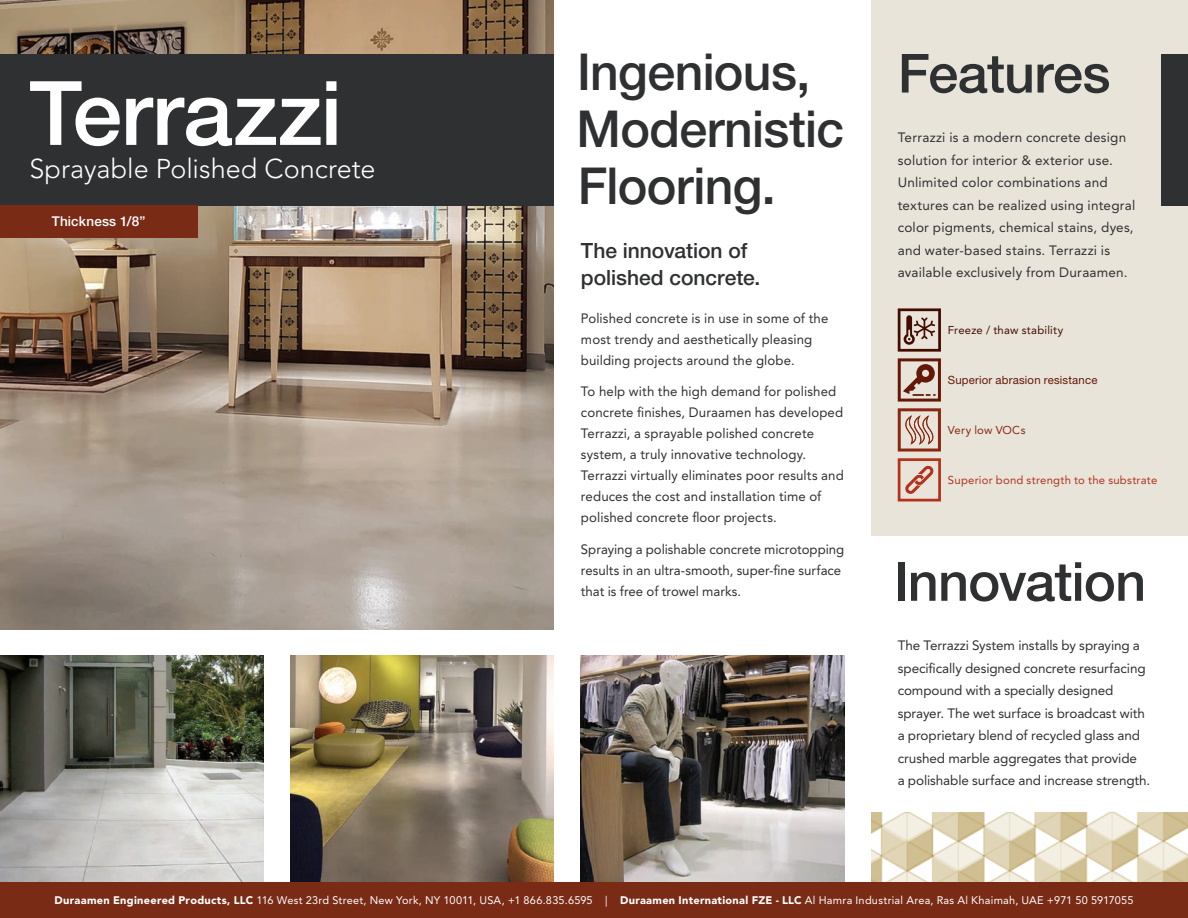
<style>
.page{position:relative;width:1188px;height:918px;background:#fff}
.page>*{position:absolute;margin:0;border:0;box-sizing:border-box;transform-origin:0 0}
.t1{font:500 89.1px "Helvetica Neue LT Std";color:#fff}
.Head{font:500 54px "Helvetica Neue LT Std";letter-spacing:-.015em;color:#2f3032}
.Head-2{font:500 51px/57px "Helvetica Neue LT Std";letter-spacing:-.015em;color:#2f3032}
.t2{font:300 27px "Avenir LT Std";color:#fff}
.subhead{font:500 21px/27px "Helvetica Neue LT Std";letter-spacing:-.005em;color:#2f3032}
.Head-3{font:13.5px/22.5px "Avenir LT Std";letter-spacing:.005em;color:#2f3032}
.copy{font:13.5px/21px "Avenir LT Std";letter-spacing:.01em;color:#2f3032}
.illustration_copy{font:500 13.5px "Helvetica Neue LT Std";letter-spacing:.015em;color:#fff}
.copy-2{font:11.4px "Avenir LT Std";letter-spacing:.02em;color:#b2321c}
.copy-3{font:11.4px "Helvetica Neue LT Std";letter-spacing:.015em;color:#641908}
.copy-4{font:11.4px "Avenir LT Std";letter-spacing:.015em;color:#440c00}
.copy-5{font:11.4px "Avenir LT Std";letter-spacing:.02em;color:#892713}
.t3{font:10.95px "Avenir LT Std";letter-spacing:.025em;color:#fff}
.s1{font-weight:900}
</style>
<div class="page">
<div style="left:872px;top:0;width:316px;height:535px;background:#e8e4da"></div>
<img style="left:0;top:0;width:554px;height:630px">
<div style="left:1161px;top:54px;width:27px;height:151px;background:#2f3032"></div>
<div style="left:0;top:54px;width:554px;height:151px;background:#2f3032"></div>
<svg style="left:898px;top:308px;width:43px;height:44px"></svg>
<svg style="left:898px;top:358px;width:43px;height:44px"></svg>
<svg style="left:898px;top:408px;width:43px;height:44px"></svg>
<svg style="left:898px;top:458px;width:43px;height:43px"></svg>
<div style="left:0;top:205px;width:197px;height:33px;background:#792b16"></div>
<img style="left:0;top:655px;width:263px;height:228px">
<img style="left:581px;top:655px;width:263px;height:228px">
<img style="left:291px;top:655px;width:263px;height:228px">
<img style="left:871px;top:812px;width:317px;height:71px">
<div style="left:0;top:883px;width:1188px;height:35px;background:#792b16"></div>
<p class="t1" style="left:29px;top:60px;width:314px">Terrazzi</p>
<p class="t2" style="left:29px;top:153px;width:348px">Sprayable Polished Concrete</p>
<p class="illustration_copy" style="left:52px;top:213px;width:95px">Thickness 1/8”</p>
<p class="Head-2" style="left:577px;top:43px;width:269px">Ingenious,<br>Modernistic<br>Flooring.</p>
<p class="subhead" style="left:581px;top:237px;width:181px">The innovation of polished concrete.</p>
<p class="copy" style="left:581px;top:308px;width:249px">Polished concrete is in use in some of the most trendy and aesthetically pleasing building projects around the globe.</p>
<p class="copy" style="left:581px;top:381px;width:264px">To help with the high demand for polished concrete finishes, Duraamen has developed Terrazzi, a sprayable polished concrete system, a truly innovative technology.<br>Terrazzi virtually eliminates poor results and reduces the cost and installation time of polished concrete floor projects.</p>
<p class="copy" style="left:581px;top:539px;width:265px">Spraying a polishable concrete microtopping results in an ultra-smooth, super-fine surface that is free of trowel marks.</p>
<p class="Head" style="left:898px;top:41px;width:214px">Features</p>
<p class="Head-3" style="left:898px;top:126px;width:239px">Terrazzi is a modern concrete design solution for interior &amp; exterior use.<br>Unlimited color combinations and textures can be realized using integral color pigments, chemical stains, dyes, and water-based stains. Terrazzi is available exclusively from Duraamen.</p>
<p class="copy-4" style="left:948px;top:324px;width:117px">Freeze / thaw stability</p>
<p class="copy-3" style="left:948px;top:373px;width:151px">Superior abrasion resistance</p>
<p class="copy-5" style="left:948px;top:424px;width:79px">Very low VOCs</p>
<p class="copy-2" style="left:948px;top:474px;width:211px">Superior bond strength to the substrate</p>
<p class="Head" style="left:894px;top:549px;width:254px">Innovation</p>
<p class="Head-3" style="left:898px;top:634px;width:254px">The Terrazzi System installs by spraying a specifically designed concrete resurfacing compound with a specially designed sprayer. The wet surface is broadcast with a proprietary blend of recycled glass and crushed marble aggregates that provide<br>a polishable surface and increase strength.</p>
<p class="t3" style="left:55px;top:893px;width:1080px"><span class="s1">Duraamen Engineered Products, LLC</span> 116 West 23rd Street, New York, NY 10011, USA, +1 866.835.6595 | <span class="s1">Duraamen International FZE - LLC</span> Al Hamra Industrial Area, Ras Al Khaimah, UAE +971 50 5917055</p>
</div>
